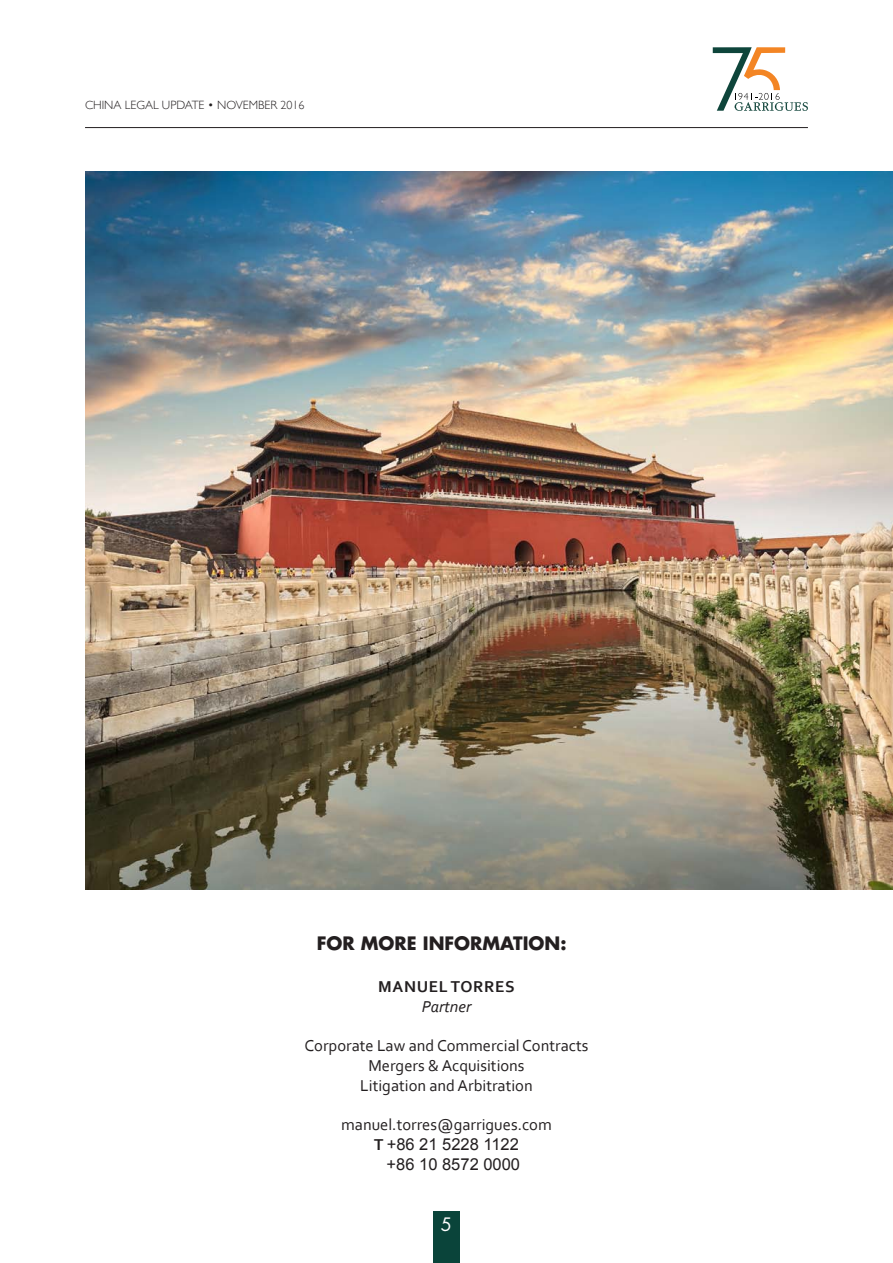
<style>
.page{position:relative;width:893px;height:1263px;background:#fff}
.page>*{position:absolute;margin:0;border:0;box-sizing:border-box;transform-origin:0 0}
.t1{font:700 18px "Futura";color:#231f20}
.t2{font:18px "Futura";color:#fff}
.t3{font:16.5px "Corbel";color:#231f20}
.t4{font:16.5px "Arial";color:#231f20}
.t5{font:700 16.5px "Corbel";letter-spacing:.04em;color:#231f20}
.t6{font:italic 16.5px "Corbel";color:#231f20}
.t7{font:300 12px "Gill Sans";color:#231f20}
.s1{font-family:"Corbel";font-weight:700}
</style>
<div class="page">
<div style="left:434px;top:1211px;width:26px;height:52px;background:#0a443a"></div>
<hr style="left:85px;top:127px;width:723px;height:1px;background:#231f20">
<svg style="left:713px;top:47px;width:95px;height:64px"></svg>
<img style="left:85px;top:171px;width:808px;height:719px">
<p class="t7" style="left:85px;top:95px;width:221px">CHINA LEGAL UPDATE • NOVEMBER 2016</p>
<p class="t1" style="left:317px;top:931px;width:251px">FOR MORE INFORMATION:</p>
<p class="t5" style="left:378px;top:976px;width:138px">MANUEL TORRES</p>
<p class="t6" style="left:422px;top:996px;width:51px">Partner</p>
<p class="t3" style="left:305px;top:1035px;width:285px">Corporate Law and Commercial Contracts</p>
<p class="t3" style="left:368px;top:1055px;width:158px">Mergers &amp; Acquisitions</p>
<p class="t3" style="left:360px;top:1075px;width:174px">Litigation and Arbitration</p>
<p class="t3" style="left:341px;top:1115px;width:212px">manuel.torres@garrigues.com</p>
<p class="t4" style="left:374px;top:1133px;width:146px"><span class="s1">T</span> +86 21 5228 1122</p>
<p class="t4" style="left:387px;top:1153px;width:135px">+86 10 8572 0000</p>
<p class="t2" style="left:441px;top:1212px;width:13px">5</p>
</div>
